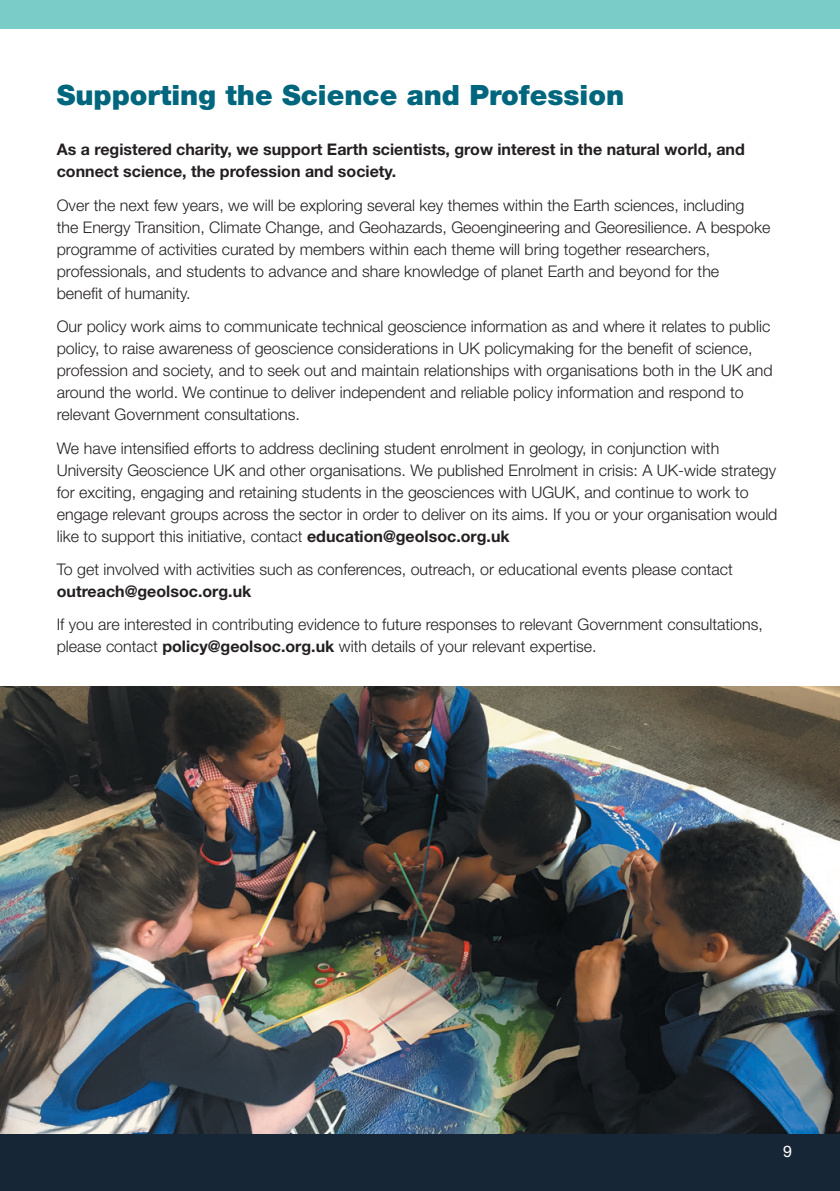
<style>
.page{position:relative;width:840px;height:1191px;background:#fff}
.page>*{position:absolute;margin:0;border:0;box-sizing:border-box;transform-origin:0 0}
.t1{font:900 28px "Helvetica Neue LT Std";color:#00667d}
.t2{font:300 16px/22px "Helvetica Neue LT Std";color:#231f20}
.t3{font:700 16px/22px "Helvetica Neue LT Std";color:#231f20}
.t4{font:16px "Helvetica Neue LT Std";color:#fff}
.s1{font-weight:700}
</style>
<div class="page">
<img style="left:0;top:686px;width:839px;height:448px">
<div style="left:0;top:0;width:839px;height:28px;background:#79ccc8"></div>
<div style="left:0;top:1134px;width:839px;height:57px;background:#172637"></div>
<h1 class="t1" style="left:57px;top:78px;width:568px">Supporting the Science and Profession</h1>
<p class="t3" style="left:57px;top:138px;width:689px">As a registered charity, we support Earth scientists, grow interest in the natural world, and connect science, the profession and society.</p>
<p class="t2" style="left:57px;top:194px;width:714px">Over the next few years, we will be exploring several key themes within the Earth sciences, including<br>the Energy Transition, Climate Change, and Geohazards, Geoengineering and Georesilience. A bespoke programme of activities curated by members within each theme will bring together researchers, professionals, and students to advance and share knowledge of planet Earth and beyond for the<br>benefit of humanity.</p>
<p class="t2" style="left:57px;top:315px;width:717px">Our policy work aims to communicate technical geoscience information as and where it relates to public policy, to raise awareness of geoscience considerations in UK policymaking for the benefit of science, profession and society, and to seek out and maintain relationships with organisations both in the UK and around the world. We continue to deliver independent and reliable policy information and respond to relevant Government consultations.</p>
<p class="t2" style="left:57px;top:436px;width:721px">We have intensified efforts to address declining student enrolment in geology, in conjunction with University Geoscience UK and other organisations. We published Enrolment in crisis: A UK-wide strategy for exciting, engaging and retaining students in the geosciences with UGUK, and continue to work to engage relevant groups across the sector in order to deliver on its aims. If you or your organisation would like to support this initiative, contact <span class="s1">education@geolsoc.org.uk</span></p>
<p class="t2" style="left:57px;top:558px;width:677px">To get involved with activities such as conferences, outreach, or educational events please contact</p>
<p class="t3" style="left:57px;top:580px;width:196px">outreach@geolsoc.org.uk</p>
<p class="t2" style="left:57px;top:613px;width:707px">If you are interested in contributing evidence to future responses to relevant Government consultations, please contact <span class="s1">policy@geolsoc.org.uk</span> with details of your relevant expertise.</p>
<p class="t4" style="left:782px;top:1141px;width:10px">9</p>
</div>
